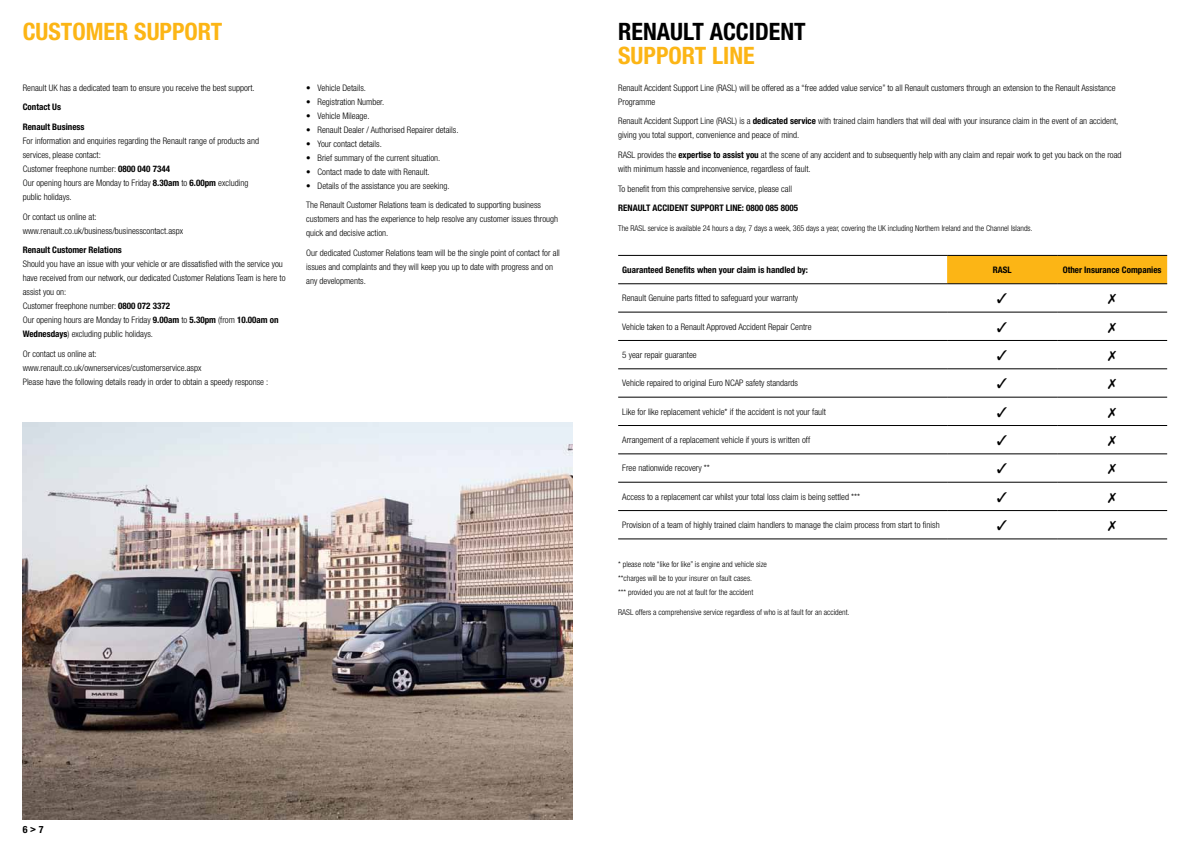
<style>
.page{position:relative;width:1191px;height:842px;background:#fff}
.page>*{position:absolute;margin:0;border:0;box-sizing:border-box;transform-origin:0 0}
.t1{font:700 condensed 24px "Helvetica Neue LT Std";color:#fcb515}
.t2{font:700 condensed 24px "Helvetica Neue LT Std";color:#000}
.t3{font:700 condensed 10px "Helvetica Neue LT Std";color:#000}
.t4{font:300 condensed 9px/14px "Helvetica Neue LT Std";color:#000}
.t5{font:700 condensed 9px/19.7px "Helvetica Neue LT Std";color:#000}
.t6{font:300 condensed 8px/14px "Helvetica Neue LT Std";color:#000}
.s1{font-weight:700}
</style>
<div class="page">
<div style="left:947px;top:256px;width:220px;height:27px;background:#fcb515"></div>
<hr style="left:618px;top:255px;width:329px;height:1px;background:#000">
<hr style="left:947px;top:255px;width:110px;height:1px;background:#000">
<hr style="left:1057px;top:255px;width:110px;height:1px;background:#000">
<hr style="left:618px;top:283px;width:329px;height:1px;background:#000">
<hr style="left:947px;top:283px;width:110px;height:1px;background:#000">
<hr style="left:1057px;top:283px;width:110px;height:1px;background:#000">
<hr style="left:618px;top:312px;width:329px;height:1px;background:#000">
<hr style="left:947px;top:312px;width:110px;height:1px;background:#000">
<hr style="left:1057px;top:312px;width:110px;height:1px;background:#000">
<hr style="left:618px;top:340px;width:329px;height:1px;background:#000">
<hr style="left:947px;top:340px;width:110px;height:1px;background:#000">
<hr style="left:1057px;top:340px;width:110px;height:1px;background:#000">
<hr style="left:618px;top:368px;width:329px;height:1px;background:#000">
<hr style="left:947px;top:368px;width:110px;height:1px;background:#000">
<hr style="left:1057px;top:368px;width:110px;height:1px;background:#000">
<hr style="left:618px;top:397px;width:329px;height:1px;background:#000">
<hr style="left:947px;top:397px;width:110px;height:1px;background:#000">
<hr style="left:1057px;top:397px;width:110px;height:1px;background:#000">
<hr style="left:618px;top:425px;width:329px;height:1px;background:#000">
<hr style="left:947px;top:425px;width:110px;height:1px;background:#000">
<hr style="left:1057px;top:425px;width:110px;height:1px;background:#000">
<hr style="left:618px;top:453px;width:329px;height:1px;background:#000">
<hr style="left:947px;top:453px;width:110px;height:1px;background:#000">
<hr style="left:1057px;top:453px;width:110px;height:1px;background:#000">
<hr style="left:618px;top:482px;width:329px;height:1px;background:#000">
<hr style="left:947px;top:482px;width:110px;height:1px;background:#000">
<hr style="left:1057px;top:482px;width:110px;height:1px;background:#000">
<hr style="left:618px;top:510px;width:329px;height:1px;background:#000">
<hr style="left:947px;top:510px;width:110px;height:1px;background:#000">
<hr style="left:1057px;top:510px;width:110px;height:1px;background:#000">
<hr style="left:618px;top:538px;width:329px;height:1px;background:#000">
<hr style="left:947px;top:538px;width:110px;height:1px;background:#000">
<hr style="left:1057px;top:538px;width:110px;height:1px;background:#000">
<img style="left:23px;top:422px;width:550px;height:397px">
<h1 class="t1" style="left:23px;top:17px;width:201px">CUSTOMER SUPPORT</h1>
<p class="t4" style="left:23px;top:80px;width:234px">Renault UK has a dedicated team to ensure you receive the best support.</p>
<p class="t5" style="left:23px;top:97px;width:63px">Contact Us<br>Renault Business</p>
<p class="t4" style="left:23px;top:134px;width:238px">For information and enquiries regarding the Renault range of products and services, please contact:<br>Customer freephone number: <span class="s1">0800 040 7344<br></span>Our opening hours are Monday to Friday <span class="s1">8.30am</span> to <span class="s1">6.00pm</span> excluding public holidays.</p>
<p class="t4" style="left:23px;top:209px;width:162px">Or contact us online at: www.renault.co.uk/business/businesscontact.aspx</p>
<p class="t5" style="left:23px;top:240px;width:101px">Renault Customer Relations</p>
<p class="t4" style="left:23px;top:257px;width:264px">Should you have an issue with your vehicle or are dissatisfied with the service you have received from our network, our dedicated Customer Relations Team is here to assist you on:<br>Customer freephone number: <span class="s1">0800 072 3372<br></span>Our opening hours are Monday to Friday <span class="s1">9.00am</span> to <span class="s1">5.30pm</span> (from <span class="s1">10.00am on Wednesdays</span>) excluding public holidays.</p>
<p class="t4" style="left:23px;top:347px;width:247px">Or contact us online at: www.renault.co.uk/ownerservices/customerservice.aspx<br>Please have the following details ready in order to obtain a speedy response :</p>
<p class="t4" style="left:306px;top:80px;width:61px">• Vehicle Details.</p>
<p class="t4" style="left:306px;top:94px;width:79px">• Registration Number.</p>
<p class="t4" style="left:306px;top:108px;width:65px">• Vehicle Mileage.</p>
<p class="t4" style="left:306px;top:122px;width:154px">• Renault Dealer / Authorised Repairer details.</p>
<p class="t4" style="left:306px;top:136px;width:77px">• Your contact details.</p>
<p class="t4" style="left:306px;top:150px;width:136px">• Brief summary of the current situation.</p>
<p class="t4" style="left:306px;top:164px;width:125px">• Contact made to date with Renault.</p>
<p class="t4" style="left:306px;top:175px;width:236px;line-height:19.7px">• Details of the assistance you are seeking.<br>The Renault Customer Relations team is dedicated to supporting business</p>
<p class="t4" style="left:306px;top:212px;width:253px">customers and has the experience to help resolve any customer issues through quick and decisive action.</p>
<p class="t4" style="left:306px;top:246px;width:255px">Our dedicated Customer Relations team will be the single point of contact for all issues and complaints and they will keep you up to date with progress and on any developments.</p>
<h1 class="t2" style="left:618px;top:17px;width:189px">RENAULT ACCIDENT</h1>
<h1 class="t1" style="left:618px;top:41px;width:138px">SUPPORT LINE</h1>
<p class="t4" style="left:618px;top:80px;width:499px">Renault Accident Support Line (RASL) will be offered as a “free added value service” to all Renault customers through an extension to the Renault Assistance<br>Programme</p>
<p class="t4" style="left:618px;top:114px;width:501px">Renault Accident Support Line (RASL) is a <span class="s1">dedicated service</span> with trained claim handlers that will deal with your insurance claim in the event of an accident, giving you total support, convenience and peace of mind.</p>
<p class="t4" style="left:618px;top:148px;width:505px">RASL provides the <span class="s1">expertise to assist you</span> at the scene of any accident and to subsequently help with any claim and repair work to get you back on the road with minimum hassle and inconvenience, regardless of fault.</p>
<p class="t4" style="left:618px;top:181px;width:175px">To benefit from this comprehensive service, please call</p>
<p class="t5" style="left:618px;top:198px;width:181px">RENAULT ACCIDENT SUPPORT LINE: 0800 085 8005</p>
<p class="t6" style="left:618px;top:221px;width:416px">The RASL service is available 24 hours a day, 7 days a week, 365 days a year, covering the UK including Northern Ireland and the Channel Islands.</p>
<p class="t5" style="left:622px;top:260px;width:187px">Guaranteed Benefits when your claim is handled by:</p>
<p class="t5" style="left:992px;top:260px;width:20px">RASL</p>
<p class="t5" style="left:1062px;top:260px;width:100px">Other Insurance Companies</p>
<p class="t4" style="left:622px;top:291px;width:178px">Renault Genuine parts fitted to safeguard your warranty</p>
<p class="t4" style="left:622px;top:319px;width:191px">Vehicle taken to a Renault Approved Accident Repair Centre</p>
<p class="t4" style="left:622px;top:348px;width:76px">5 year repair guarantee</p>
<p class="t4" style="left:622px;top:376px;width:177px">Vehicle repaired to original Euro NCAP safety standards</p>
<p class="t4" style="left:622px;top:404px;width:205px">Like for like replacement vehicle* if the accident is not your fault</p>
<p class="t4" style="left:622px;top:433px;width:190px">Arrangement of a replacement vehicle if yours is written off</p>
<p class="t4" style="left:622px;top:461px;width:89px">Free nationwide recovery **</p>
<p class="t4" style="left:622px;top:489px;width:239px">Access to a replacement car whilst your total loss claim is being settled ***</p>
<p class="t4" style="left:622px;top:518px;width:319px">Provision of a team of highly trained claim handlers to manage the claim process from start to finish</p>
<p class="t6" style="left:618px;top:557px;width:150px">* please note “like for like” is engine and vehicle size **charges will be to your insurer on fault cases.<br>*** provided you are not at fault for the accident</p>
<p class="t6" style="left:618px;top:605px;width:233px">RASL offers a comprehensive service regardless of who is at fault for an accident.</p>
<p class="t3" style="left:23px;top:823px;width:22px">6 &gt; 7</p>
</div>
